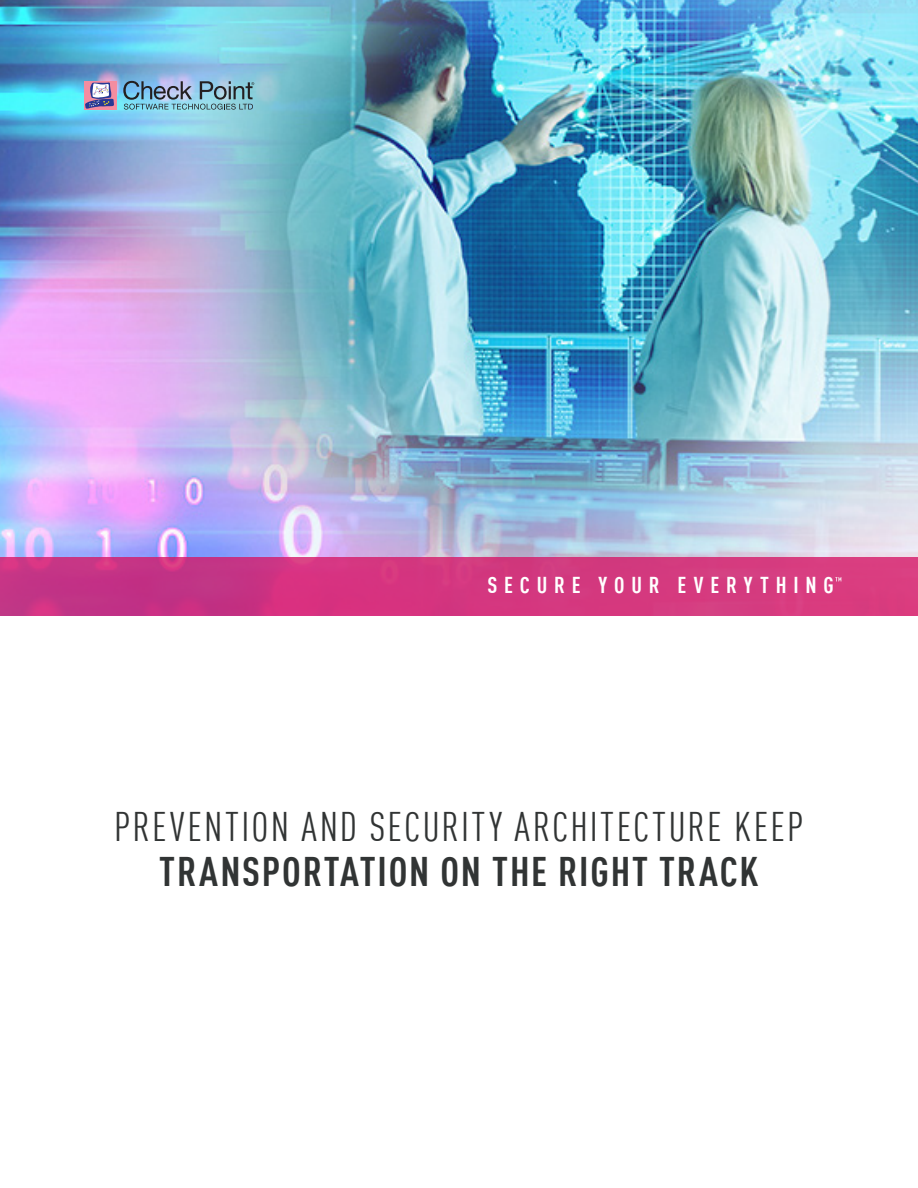
<style>
.page{position:relative;width:918px;height:1188px;background:#fff}
.page>*{position:absolute;margin:0;border:0;box-sizing:border-box;transform-origin:0 0}
.Cover_Title{font:condensed 40.5px "DIN Pro";letter-spacing:.05em;color:#313434}
.Cover_Title-2{font:700 condensed 40.5px "DIN Pro";letter-spacing:.045em;color:#313434}
.Cover_Title-3{font:700 condensed 22.5px "DIN Pro";letter-spacing:.305em;color:#fff}
</style>
<div class="page">
<img style="left:0;top:0;width:918px;height:557px">
<div style="left:0;top:557px;width:918px;height:59px;background:linear-gradient(to right,#c63085,#dc3d7e)"></div>
<svg style="left:835px;top:577px;width:6px;height:4px"></svg>
<div style="left:84px;top:81px;width:32px;height:28px;background:linear-gradient(to bottom,#f48da0,#f48da0)"></div>
<svg style="left:85px;top:83px;width:29px;height:26px"></svg>
<img style="left:123px;top:81px;width:131px;height:29px">
<p class="Cover_Title-3" style="left:487px;top:569px;width:348px">SECURE YOUR EVERYTHING</p>
<p class="Cover_Title" style="left:114px;top:799px;width:691px">PREVENTION AND SECURITY ARCHITECTURE KEEP</p>
<p class="Cover_Title-2" style="left:159px;top:842px;width:601px">TRANSPORTATION ON THE RIGHT TRACK</p>
</div>
